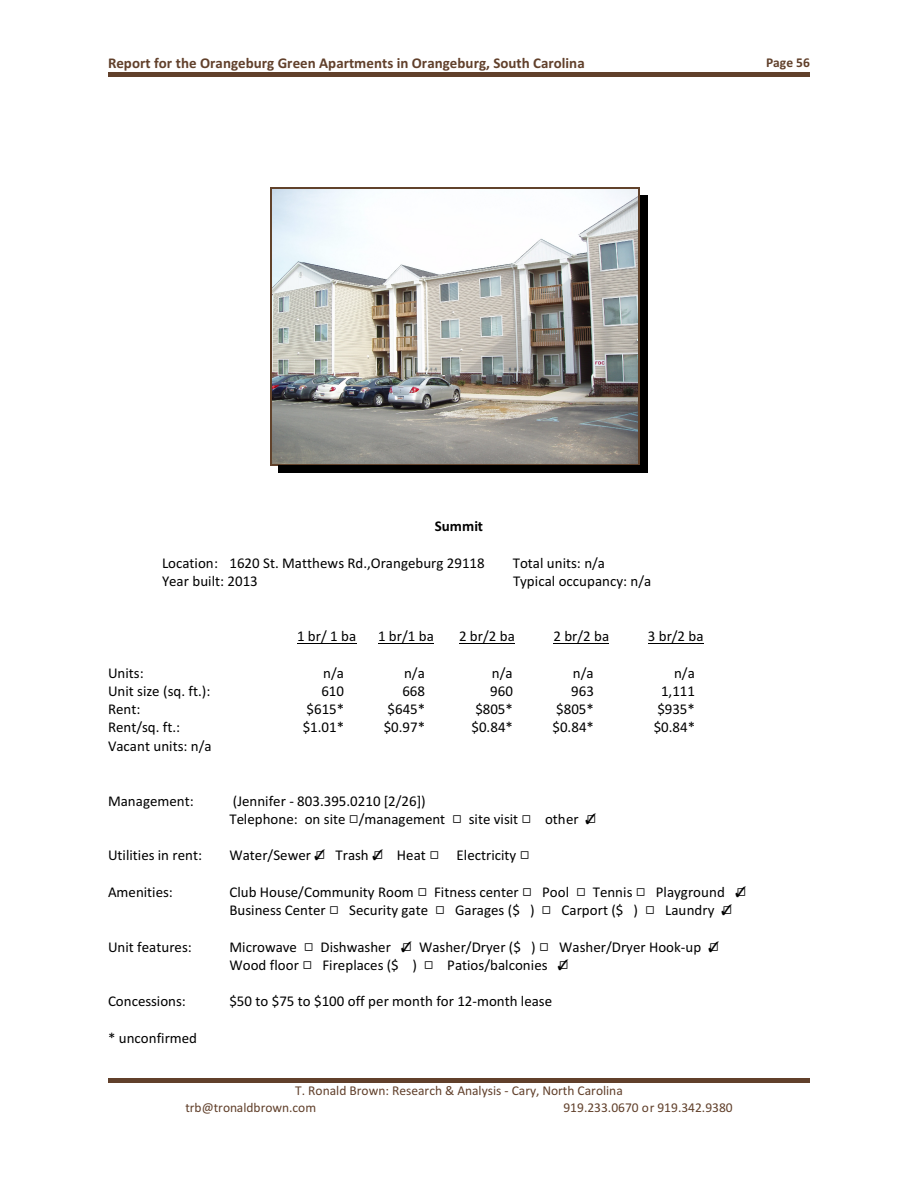
<style>
.page{position:relative;width:918px;height:1188px;background:#fff}
.page>*{position:absolute;margin:0;border:0;box-sizing:border-box;transform-origin:0 0}
.t1{font:15px/18.1px "Calibri";color:#000}
.t2{font:700 15px "Calibri";color:#61402b}
.t3{font:700 15px "Calibri";letter-spacing:.005em;color:#000}
.t4{font:13.5px/16.5px "Calibri";color:#61402b}
.t5{font:700 13.5px "Calibri";color:#61402b}
</style>
<div class="page">
<hr style="left:108px;top:72px;width:702px;height:4px;background:#61402b">
<img style="left:271px;top:189px;width:367px;height:275px">
<hr style="left:270px;top:188px;width:1px;height:277px;background:#61422b">
<hr style="left:638px;top:188px;width:2px;height:277px;background:#61422b">
<hr style="left:270px;top:188px;width:370px;height:1px;background:#61422b">
<hr style="left:270px;top:464px;width:370px;height:1px;background:#61422b">
<div style="left:640px;top:195px;width:8px;height:278px;background:#000"></div>
<div style="left:278px;top:465px;width:370px;height:8px;background:#000"></div>
<hr style="left:297px;top:644px;width:59px;height:1px;background:#000">
<hr style="left:378px;top:644px;width:56px;height:1px;background:#000">
<hr style="left:459px;top:644px;width:56px;height:1px;background:#000">
<hr style="left:554px;top:644px;width:55px;height:1px;background:#000">
<hr style="left:648px;top:644px;width:56px;height:1px;background:#000">
<hr style="left:108px;top:1078px;width:702px;height:4px;background:#61402b">
<p class="t2" style="left:108px;top:57px;width:478px">Report for the Orangeburg Green Apartments in Orangeburg, South Carolina</p>
<p class="t5" style="left:766px;top:57px;width:45px">Page 56</p>
<p class="t3" style="left:435px;top:520px;width:50px">Summit</p>
<p class="t1" style="left:162px;top:555px;width:324px">Location: 1620 St. Matthews Rd.,Orangeburg 29118</p>
<p class="t1" style="left:513px;top:555px;width:94px">Total units: n/a</p>
<p class="t1" style="left:162px;top:573px;width:97px">Year built: 2013</p>
<p class="t1" style="left:513px;top:573px;width:140px">Typical occupancy: n/a</p>
<p class="t1" style="left:297px;top:628px;width:61px">1 br/ 1 ba</p>
<p class="t1" style="left:378px;top:628px;width:57px">1 br/1 ba</p>
<p class="t1" style="left:459px;top:628px;width:57px">2 br/2 ba</p>
<p class="t1" style="left:553px;top:628px;width:57px">2 br/2 ba</p>
<p class="t1" style="left:648px;top:628px;width:57px">3 br/2 ba</p>
<p class="t1" style="left:108px;top:665px;width:37px">Units:</p>
<p class="t1" style="left:323px;top:665px;width:22px">n/a</p>
<p class="t1" style="left:404px;top:665px;width:22px">n/a</p>
<p class="t1" style="left:492px;top:665px;width:22px">n/a</p>
<p class="t1" style="left:573px;top:665px;width:22px">n/a</p>
<p class="t1" style="left:674px;top:665px;width:22px">n/a</p>
<p class="t1" style="left:108px;top:683px;width:104px">Unit size (sq. ft.):</p>
<p class="t1" style="left:321px;top:683px;width:24px">610</p>
<p class="t1" style="left:402px;top:683px;width:24px">668</p>
<p class="t1" style="left:490px;top:683px;width:24px">960</p>
<p class="t1" style="left:571px;top:683px;width:24px">963</p>
<p class="t1" style="left:661px;top:683px;width:36px">1,111</p>
<p class="t1" style="left:108px;top:701px;width:34px">Rent:</p>
<p class="t1" style="left:307px;top:701px;width:39px">$615*</p>
<p class="t1" style="left:388px;top:701px;width:39px">$645*</p>
<p class="t1" style="left:475px;top:701px;width:39px">$805*</p>
<p class="t1" style="left:556px;top:701px;width:39px">$805*</p>
<p class="t1" style="left:657px;top:701px;width:39px">$935*</p>
<p class="t1" style="left:108px;top:720px;width:74px">Rent/sq. ft.:</p>
<p class="t1" style="left:303px;top:720px;width:43px">$1.01*</p>
<p class="t1" style="left:384px;top:720px;width:43px">$0.97*</p>
<p class="t1" style="left:472px;top:720px;width:43px">$0.84*</p>
<p class="t1" style="left:553px;top:720px;width:43px">$0.84*</p>
<p class="t1" style="left:654px;top:720px;width:43px">$0.84*</p>
<p class="t1" style="left:108px;top:738px;width:105px">Vacant units: n/a</p>
<p class="t1" style="left:108px;top:793px;width:87px">Management:</p>
<p class="t1" style="left:230px;top:793px;width:217px">(Jennifer - 803.395.0210 [2/26])<br>Telephone: on site /management</p>
<p class="t1" style="left:469px;top:811px;width:51px">site visit</p>
<p class="t1" style="left:545px;top:811px;width:35px">other</p>
<p class="t1" style="left:108px;top:847px;width:96px">Utilities in rent:</p>
<p class="t1" style="left:230px;top:847px;width:83px">Water/Sewer</p>
<p class="t1" style="left:336px;top:847px;width:35px">Trash</p>
<p class="t1" style="left:397px;top:847px;width:30px">Heat</p>
<p class="t1" style="left:456px;top:847px;width:61px">Electricity</p>
<p class="t1" style="left:108px;top:884px;width:66px">Amenities:</p>
<p class="t1" style="left:229px;top:884px;width:186px">Club House/Community Room</p>
<p class="t1" style="left:434px;top:884px;width:86px">Fitness center</p>
<p class="t1" style="left:542px;top:884px;width:28px">Pool</p>
<p class="t1" style="left:593px;top:884px;width:41px">Tennis</p>
<p class="t1" style="left:656px;top:884px;width:71px">Playground</p>
<p class="t1" style="left:230px;top:902px;width:98px">Business Center</p>
<p class="t1" style="left:349px;top:902px;width:81px">Security gate</p>
<p class="t1" style="left:455px;top:902px;width:81px">Garages ($ )</p>
<p class="t1" style="left:562px;top:902px;width:78px">Carport ($ )</p>
<p class="t1" style="left:665px;top:902px;width:51px">Laundry</p>
<p class="t1" style="left:108px;top:939px;width:85px">Unit features:</p>
<p class="t1" style="left:230px;top:939px;width:69px">Microwave</p>
<p class="t1" style="left:320px;top:939px;width:72px">Dishwasher</p>
<p class="t1" style="left:419px;top:939px;width:118px">Washer/Dryer ($ )</p>
<p class="t1" style="left:559px;top:939px;width:144px">Washer/Dryer Hook-up</p>
<p class="t1" style="left:230px;top:957px;width:71px">Wood floor</p>
<p class="t1" style="left:322px;top:957px;width:96px">Fireplaces ($ )</p>
<p class="t1" style="left:447px;top:957px;width:102px">Patios/balconies</p>
<p class="t1" style="left:108px;top:994px;width:79px">Concessions:</p>
<p class="t1" style="left:229px;top:994px;width:324px">$50 to $75 to $100 off per month for 12-month lease</p>
<p class="t1" style="left:108px;top:1030px;width:91px">* unconfirmed</p>
<p class="t4" style="left:185px;top:1083px;width:439px;text-indent:110px">T. Ronald Brown: Research &amp; Analysis - Cary, North Carolina trb@tronaldbrown.com</p>
<p class="t4" style="left:563px;top:1100px;width:171px">919.233.0670 or 919.342.9380</p>
</div>
